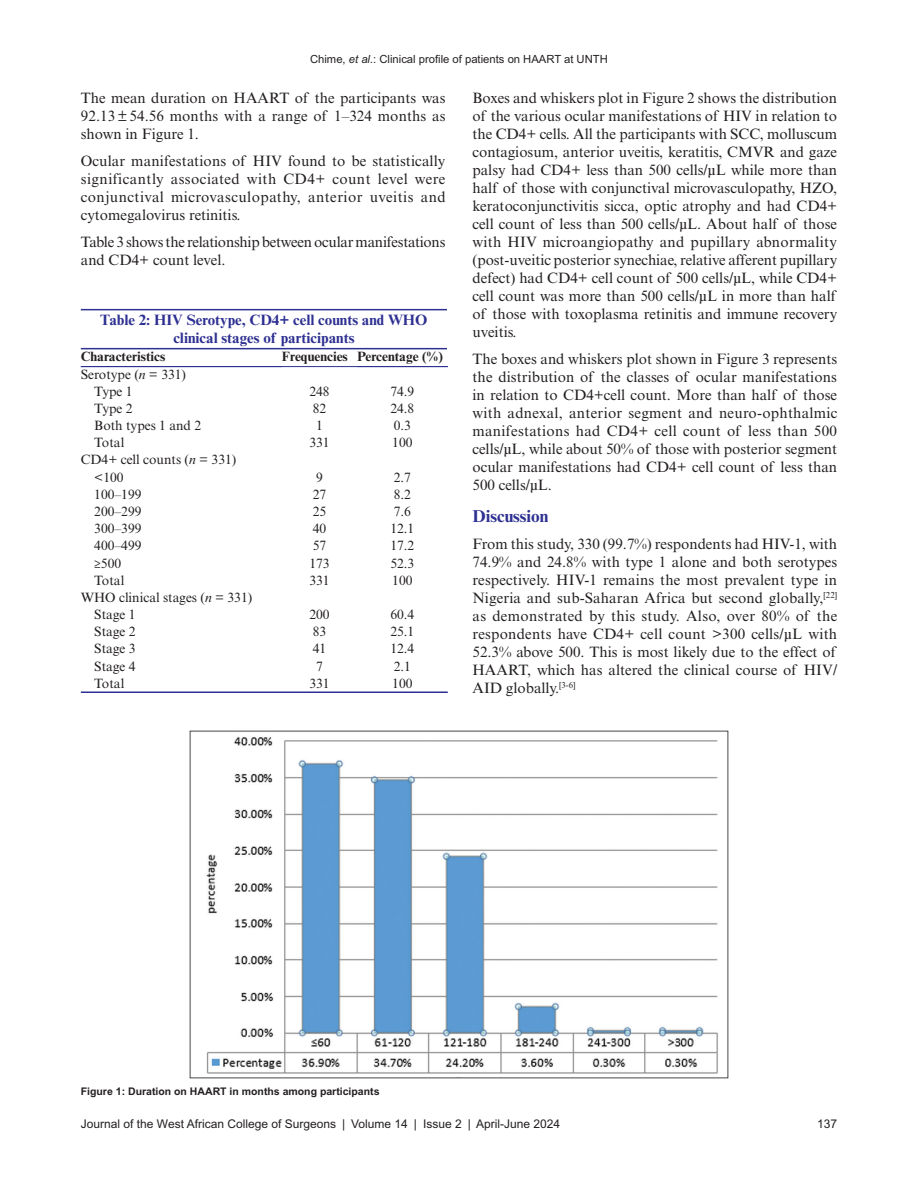
<style>
.page{position:relative;width:918px;height:1188px;background:#fff}
.page>*{position:absolute;margin:0;border:0;box-sizing:border-box;transform-origin:0 0}
.t1{font:700 17.25px "Times New Roman MT Std";color:#2e3092}
.t2{font:15px/18px "Times New Roman MT Std";color:#231f20;text-align:justify}
.t3{font:700 15px/18px "Times New Roman MT Std";color:#2e3092;text-align:center}
.t4{font:13.5px/17.2px "Times New Roman MT Std";color:#231f20}
.t5{font:700 13.5px "Times New Roman MT Std";color:#231f20}
.t6{font:12px "Arial MT Std";color:#231f20}
.t7{font:11.25px "Arial MT Std";color:#231f20}
.t8{font:700 10.5px "Arial MT Std";color:#231f20}
.s1{font-style:italic}
.s2{font-family:"Gandhari Unicode"}
</style>
<div class="page">
<img style="left:189px;top:730px;width:540px;height:348px">
<hr style="left:81px;top:309px;width:366px;height:1px;background:#2e3092">
<hr style="left:81px;top:348px;width:366px;height:1px;background:#2e3092">
<hr style="left:282px;top:366px;width:75px;height:1px;background:#2e3092">
<hr style="left:81px;top:692px;width:201px;height:1px;background:#2e3092">
<hr style="left:282px;top:692px;width:75px;height:1px;background:#2e3092">
<hr style="left:357px;top:692px;width:91px;height:1px;background:#2e3092">
<hr style="left:81px;top:366px;width:201px;height:1px;background:#2e3092">
<hr style="left:357px;top:366px;width:91px;height:1px;background:#2e3092">
<p class="t7" style="left:310px;top:52px;width:299px">Chime, <span class="s1">et al.</span>: Clinical profile of patients on HAART at UNTH</p>
<p class="t2" style="left:81px;top:89px;width:366px">The mean duration on HAART of the participants was 92.13±54.56 months with a range of 1–324 months as shown in Figure 1.</p>
<p class="t2" style="left:81px;top:152px;width:366px">Ocular manifestations of HIV found to be statistically significantly associated with CD4+ count level were conjunctival microvasculopathy, anterior uveitis and cytomegalovirus retinitis.</p>
<p class="t2" style="left:81px;top:233px;width:366px">Table 3 shows the relationship between ocular manifestations and CD4+ count level.</p>
<p class="t3" style="left:100px;top:311px;width:329px">Table 2: HIV Serotype, CD4+ cell counts and WHO clinical stages of participants</p>
<p class="t5" style="left:81px;top:348px;width:86px">Characteristics</p>
<p class="t5" style="left:282px;top:348px;width:162px">Frequencies Percentage (%)</p>
<p class="t4" style="left:94px;top:365px;width:93px;text-indent:-14px">Serotype (<span class="s1">n</span> = 331)<br>Type 1</p>
<p class="t4" style="left:309px;top:383px;width:22px">248</p>
<p class="t4" style="left:390px;top:383px;width:25px">74.9</p>
<p class="t4" style="left:94px;top:400px;width:40px">Type 2</p>
<p class="t4" style="left:313px;top:400px;width:15px">82</p>
<p class="t4" style="left:390px;top:400px;width:25px">24.8</p>
<p class="t4" style="left:94px;top:417px;width:108px">Both types 1 and 2</p>
<p class="t4" style="left:316px;top:417px;width:8px">1</p>
<p class="t4" style="left:394px;top:417px;width:19px">0.3</p>
<p class="t4" style="left:94px;top:434px;width:31px">Total</p>
<p class="t4" style="left:309px;top:434px;width:22px">331</p>
<p class="t4" style="left:392px;top:434px;width:22px">100</p>
<p class="t4" style="left:94px;top:451px;width:144px;text-indent:-14px">CD4+ cell counts (<span class="s1">n</span> = 331) &lt;100</p>
<p class="t4" style="left:316px;top:468px;width:8px">9</p>
<p class="t4" style="left:394px;top:468px;width:19px">2.7</p>
<p class="t4" style="left:94px;top:486px;width:49px">100–199</p>
<p class="t4" style="left:313px;top:486px;width:15px">27</p>
<p class="t4" style="left:394px;top:486px;width:19px">8.2</p>
<p class="t4" style="left:94px;top:503px;width:49px">200–299</p>
<p class="t4" style="left:313px;top:503px;width:15px">25</p>
<p class="t4" style="left:394px;top:503px;width:19px">7.6</p>
<p class="t4" style="left:94px;top:520px;width:49px">300–399</p>
<p class="t4" style="left:313px;top:520px;width:15px">40</p>
<p class="t4" style="left:390px;top:520px;width:25px">12.1</p>
<p class="t4" style="left:94px;top:537px;width:49px">400–499</p>
<p class="t4" style="left:313px;top:537px;width:15px">57</p>
<p class="t4" style="left:390px;top:537px;width:25px">17.2</p>
<p class="t4" style="left:94px;top:554px;width:28px">≥500</p>
<p class="t4" style="left:309px;top:554px;width:22px">173</p>
<p class="t4" style="left:390px;top:554px;width:25px">52.3</p>
<p class="t4" style="left:94px;top:572px;width:31px">Total</p>
<p class="t4" style="left:309px;top:572px;width:22px">331</p>
<p class="t4" style="left:392px;top:572px;width:22px">100</p>
<p class="t4" style="left:94px;top:589px;width:159px;text-indent:-14px">WHO clinical stages (<span class="s1">n</span> = 331)<br>Stage 1</p>
<p class="t4" style="left:309px;top:606px;width:22px">200</p>
<p class="t4" style="left:390px;top:606px;width:25px">60.4</p>
<p class="t4" style="left:94px;top:623px;width:43px">Stage 2</p>
<p class="t4" style="left:313px;top:623px;width:15px">83</p>
<p class="t4" style="left:390px;top:623px;width:25px">25.1</p>
<p class="t4" style="left:94px;top:640px;width:43px">Stage 3</p>
<p class="t4" style="left:313px;top:640px;width:15px">41</p>
<p class="t4" style="left:390px;top:640px;width:25px">12.4</p>
<p class="t4" style="left:94px;top:657px;width:43px">Stage 4</p>
<p class="t4" style="left:316px;top:657px;width:8px">7</p>
<p class="t4" style="left:394px;top:657px;width:19px">2.1</p>
<p class="t4" style="left:94px;top:675px;width:31px">Total</p>
<p class="t4" style="left:309px;top:675px;width:22px">331</p>
<p class="t4" style="left:392px;top:675px;width:22px">100</p>
<p class="t2" style="left:473px;top:89px;width:366px">Boxes and whiskers plot in Figure 2 shows the distribution of the various ocular manifestations of HIV in relation to the CD4+ cells. All the participants with SCC, molluscum contagiosum, anterior uveitis, keratitis, CMVR and gaze palsy had CD4+ less than 500 cells/<span class="s2">µ</span>L while more than half of those with conjunctival microvasculopathy, HZO, keratoconjunctivitis sicca, optic atrophy and had CD4+ cell count of less than 500 cells/<span class="s2">µ</span>L. About half of those with HIV microangiopathy and pupillary abnormality (post-uveitic posterior synechiae, relative afferent pupillary defect) had CD4+ cell count of 500 cells/<span class="s2">µ</span>L, while CD4+ cell count was more than 500 cells/<span class="s2">µ</span>L in more than half of those with toxoplasma retinitis and immune recovery uveitis.</p>
<p class="t2" style="left:473px;top:350px;width:366px">The boxes and whiskers plot shown in Figure 3 represents the distribution of the classes of ocular manifestations in relation to CD4+cell count. More than half of those with adnexal, anterior segment and neuro-ophthalmic manifestations had CD4+ cell count of less than 500 cells/<span class="s2">µ</span>L, while about 50% of those with posterior segment ocular manifestations had CD4+ cell count of less than 500 cells/<span class="s2">µ</span>L.</p>
<p class="t1" style="left:473px;top:506px;width:78px">Discussion</p>
<p class="t2" style="left:473px;top:535px;width:366px">From this study, 330 (99.7%) respondents had HIV-1, with 74.9% and 24.8% with type 1 alone and both serotypes respectively. HIV-1 remains the most prevalent type in Nigeria and sub-Saharan Africa but second globally,<sup>[22] </sup>as demonstrated by this study. Also, over 80% of the respondents have CD4+ cell count &gt;300 cells/<span class="s2">µ</span>L with 52.3% above 500. This is most likely due to the effect of HAART, which has altered the clinical course of HIV/ AID globally.<sup>[3-6]</sup></p>
<p class="t8" style="left:81px;top:1085px;width:300px">Figure 1: Duration on HAART in months among participants</p>
<p class="t6" style="left:81px;top:1117px;width:481px">Journal of the West African College of Surgeons | Volume 14 | Issue 2 | April-June 2024</p>
<p class="t6" style="left:817px;top:1117px;width:22px">137</p>
</div>
